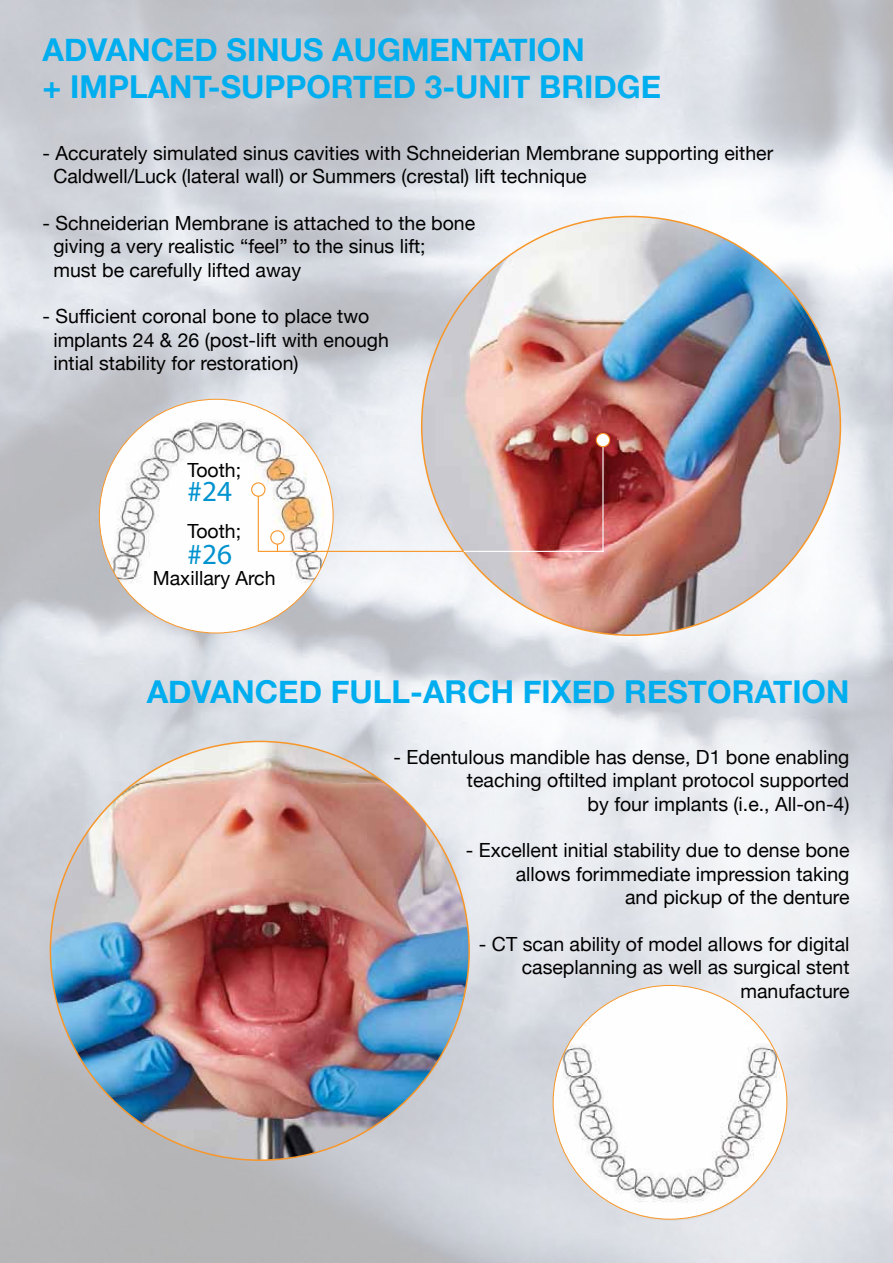
<style>
.page{position:relative;width:893px;height:1263px;background:#fff}
.page>*{position:absolute;margin:0;border:0;box-sizing:border-box;transform-origin:0 0}
.t1{font:700 31.5px/37.8px "Helvetica Neue";color:#00aeef}
.t2{font:italic 300 29.25px "Helvetica LT Std";color:#0093d0}
.t3{font:19.5px/23.4px "Helvetica Neue";color:#000}
</style>
<div class="page">
<img style="left:0;top:0;width:893px;height:1263px">
<img style="left:422px;top:216px;width:418px;height:419px;border-radius:209px">
<img style="left:50px;top:741px;width:419px;height:419px;border-radius:209px">
<img style="left:553px;top:985px;width:234px;height:234px;border-radius:117px">
<hr style="left:463px;top:551px;width:140px;height:1px;background:#fff">
<hr style="left:602px;top:441px;width:2px;height:111px;background:#fff">
<div style="left:596px;top:433px;width:14px;height:14px;background:#fff;border-radius:50%"></div>
<div style="left:596px;top:433px;width:14px;height:14px;border:1px solid #f89628;border-radius:50%"></div>
<img style="left:99px;top:399px;width:234px;height:234px;border-radius:117px">
<hr style="left:258px;top:489px;width:1px;height:63px;background:#f89628">
<svg style="left:271px;top:531px;width:13px;height:13px"></svg>
<div style="left:270px;top:530px;width:15px;height:15px;border:1px solid #f89628;border-radius:50%"></div>
<div style="left:252px;top:483px;width:13px;height:13px;background:#fff;border-radius:50%"></div>
<div style="left:251px;top:482px;width:14px;height:15px;border:1px solid #f89628;border-radius:50%"></div>
<hr style="left:259px;top:551px;width:204px;height:1px;background:#f89628">
<h1 class="t1" style="left:43px;top:31px;width:620px">ADVANCED SINUS AUGMENTATION<br>+ IMPLANT-SUPPORTED 3-UNIT BRIDGE</h1>
<p class="t3" style="left:53px;top:142px;width:721px;text-indent:-11px">- Accurately simulated sinus cavities with Schneiderian Membrane supporting either<br>Caldwell/Luck (lateral wall) or Summers (crestal) lift technique</p>
<p class="t3" style="left:53px;top:212px;width:423px;text-indent:-11px">- Schneiderian Membrane is attached to the bone giving a very realistic “feel” to the sinus lift;<br>must be carefully lifted away</p>
<p class="t3" style="left:53px;top:306px;width:337px;text-indent:-11px">- Sufficient coronal bone to place two implants 24 &amp; 26 (post-lift with enough intial stability for restoration)</p>
<p class="t3" style="left:187px;top:459px;width:55px">Tooth;</p>
<h2 class="t2" style="left:187px;top:473px;width:46px">#24</h2>
<p class="t3" style="left:187px;top:521px;width:55px">Tooth;</p>
<p class="t3" style="left:153px;top:567px;width:124px">Maxillary Arch</p>
<h2 class="t2" style="left:187px;top:536px;width:46px">#26</h2>
<h1 class="t1" style="left:147px;top:673px;width:704px">ADVANCED FULL-ARCH FIXED RESTORATION</h1>
<p class="t3" style="left:394px;top:746px;width:457px;text-align:right">- Edentulous mandible has dense, D1 bone enabling teaching oftilted implant protocol supported<br>by four implants (i.e., All-on-4)</p>
<p class="t3" style="left:466px;top:840px;width:385px;text-align:right">- Excellent initial stability due to dense bone allows forimmediate impression taking<br>and pickup of the denture</p>
<p class="t3" style="left:479px;top:933px;width:372px;text-align:right">- CT scan ability of model allows for digital caseplanning as well as surgical stent manufacture</p>
</div>
